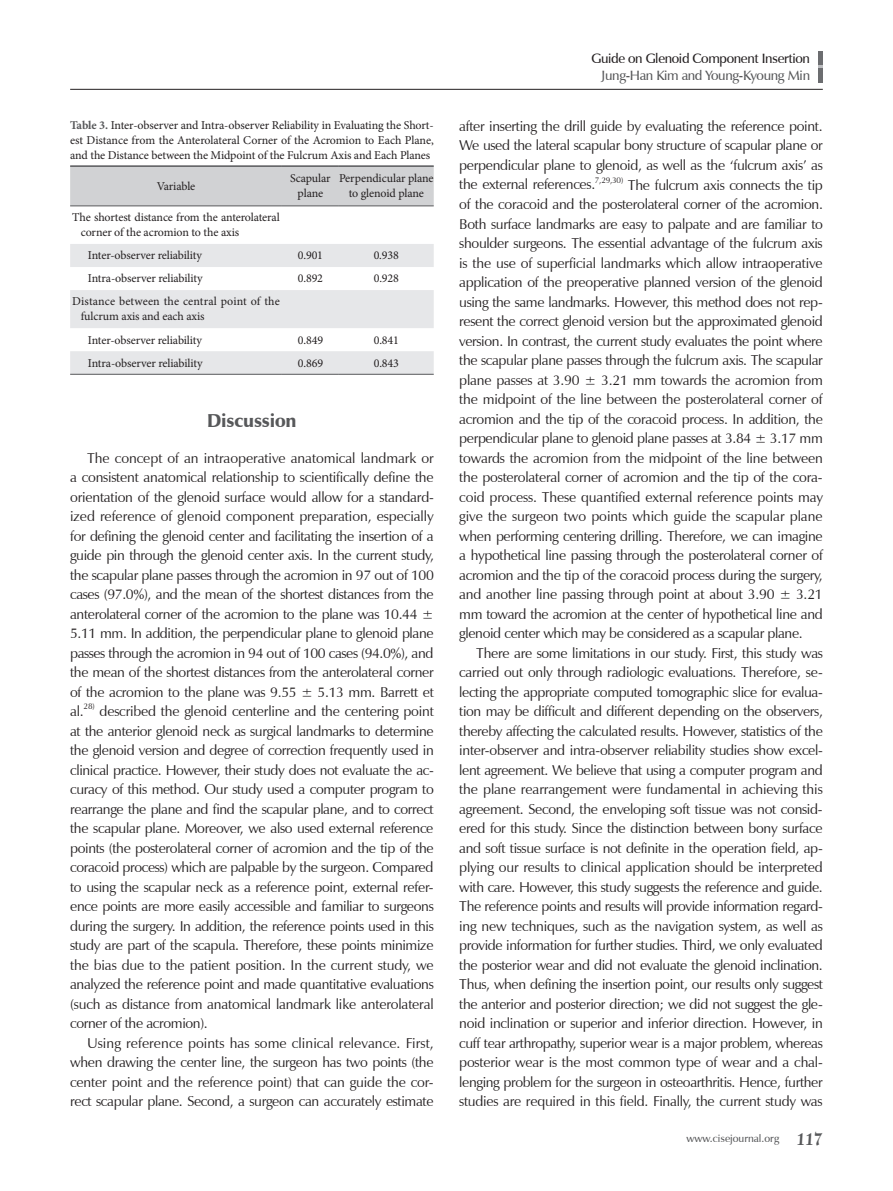
<style>
.page{position:relative;width:893px;height:1191px;background:#fff}
.page>*{position:absolute;margin:0;border:0;box-sizing:border-box;transform-origin:0 0}
.t1{font:900 18.75px "Zapf Humanist 601 BT";letter-spacing:-.01em;color:#57585a}
.t2{font:14.25px/19.5px "Zapf Humanist 601 BT";letter-spacing:-.025em;color:#231f20;text-align:justify}
.t3{font:600 13.5px "Zapf Humanist 601 BT";letter-spacing:-.025em;color:#231f20}
.t4{font:600 13.5px "Zapf Humanist 601 BT";letter-spacing:-.025em;color:#57585a}
.t5{font:12px/15px "Minion Pro";letter-spacing:-.01em;color:#231f20;text-align:center}
.t6{font:600 10.5px "Zapf Humanist 601 BT";color:#57585a}
.t7{font:8.25px "Zapf Humanist 601 BT";color:#231f20}
.s1{font-weight:700;color:#57585a}
.s2{font-family:"Zapf Chancery IT Cby BT";font-weight:700;font-size:19.5px}
</style>
<div class="page">
<hr style="left:819px;top:51px;width:4px;height:32px;background:#6c6d70">
<hr style="left:70px;top:89px;width:753px;height:1px;background:#231f20">
<div style="left:70px;top:167px;width:364px;height:38px;background:#d1d2d4"></div>
<svg style="left:70px;top:206px;width:364px;height:1px"></svg>
<svg style="left:70px;top:244px;width:364px;height:130px;fill:#e6e7e9"></svg>
<hr style="left:70px;top:165px;width:212px;height:2px;background:#57585a">
<hr style="left:282px;top:165px;width:57px;height:2px;background:#57585a">
<hr style="left:339px;top:165px;width:95px;height:2px;background:#57585a">
<hr style="left:70px;top:205px;width:212px;height:1px;background:#57585a">
<hr style="left:282px;top:205px;width:57px;height:1px;background:#57585a">
<hr style="left:339px;top:205px;width:95px;height:1px;background:#57585a">
<hr style="left:70px;top:374px;width:212px;height:1px;background:#57585a">
<hr style="left:282px;top:374px;width:57px;height:1px;background:#57585a">
<hr style="left:339px;top:374px;width:95px;height:1px;background:#57585a">
<p class="t5" style="left:70px;top:118px;width:365px;text-align:justify"><span class="s1">Table 3.</span> Inter-observer and Intra-observer Reliability in Evaluating the Short&shy;est Distance from the Anterolateral Corner of the Acromion to Each Plane, and the Distance between the Midpoint of the Fulcrum Axis and Each Planes</p>
<p class="t5" style="left:157px;top:179px;width:40px">Variable</p>
<p class="t5" style="left:290px;top:171px;width:42px">Scapular plane</p>
<p class="t5" style="left:339px;top:171px;width:96px">Perpendicular plane to glenoid plane</p>
<p class="t5" style="left:81px;top:210px;width:200px;text-align:left;text-indent:-9px">The shortest distance from the anterolateral corner of the acromion to the axis</p>
<p class="t5" style="left:88px;top:248px;width:115px">Inter-observer reliability</p>
<p class="t5" style="left:298px;top:248px;width:27px">0.901</p>
<p class="t5" style="left:374px;top:248px;width:27px">0.938</p>
<p class="t5" style="left:88px;top:271px;width:116px">Intra-observer reliability</p>
<p class="t5" style="left:298px;top:271px;width:27px">0.892</p>
<p class="t5" style="left:374px;top:271px;width:27px">0.928</p>
<p class="t5" style="left:81px;top:294px;width:200px;text-align:left;text-indent:-9px">Distance between the central point of the fulcrum axis and each axis</p>
<p class="t5" style="left:88px;top:332px;width:115px">Inter-observer reliability</p>
<p class="t5" style="left:298px;top:332px;width:27px">0.849</p>
<p class="t5" style="left:374px;top:332px;width:27px">0.841</p>
<p class="t5" style="left:88px;top:355px;width:116px">Intra-observer reliability</p>
<p class="t5" style="left:298px;top:355px;width:27px">0.869</p>
<p class="t5" style="left:374px;top:355px;width:27px">0.843</p>
<h1 class="t1" style="left:207px;top:409px;width:91px">Discussion</h1>
<p class="t2" style="left:70px;top:448px;width:365px;text-indent:17px">The concept of an intraoperative anatomical landmark or a consistent anatomical relationship to scientifically define the orientation of the glenoid surface would allow for a standard&shy;ized reference of glenoid component preparation, especially for defining the glenoid center and facilitating the insertion of a guide pin through the glenoid center axis. In the current study, the scapular plane passes through the acromion in 97 out of 100 cases (97.0%), and the mean of the shortest distances from the anterolateral corner of the acromion to the plane was 10.44 ± 5.11 mm. In addition, the perpendicular plane to glenoid plane passes through the acromion in 94 out of 100 cases (94.0%), and the mean of the shortest distances from the anterolateral corner of the acromion to the plane was 9.55 ± 5.13 mm. Barrett et al.</p>
<p class="t7" style="left:84px;top:701px;width:13px">28)</p>
<p class="t2" style="left:70px;top:701px;width:365px;text-indent:29px">described the glenoid centerline and the centering point at the anterior glenoid neck as surgical landmarks to determine the glenoid version and degree of correction frequently used in clinical practice. However, their study does not evaluate the ac&shy;curacy of this method. Our study used a computer program to rearrange the plane and find the scapular plane, and to correct the scapular plane. Moreover, we also used external reference points (the posterolateral corner of acromion and the tip of the coracoid process) which are palpable by the surgeon. Compared to using the scapular neck as a reference point, external refer&shy;ence points are more easily accessible and familiar to surgeons during the surgery. In addition, the reference points used in this study are part of the scapula. Therefore, these points minimize the bias due to the patient position. In the current study, we analyzed the reference point and made quantitative evaluations (such as distance from anatomical landmark like anterolateral corner of the acromion).</p>
<p class="t2" style="left:70px;top:1033px;width:365px;text-indent:17px">Using reference points has some clinical relevance. First, when drawing the center line, the surgeon has two points (the center point and the reference point) that can guide the cor&shy;rect scapular plane. Second, a surgeon can accurately estimate</p>
<p class="t3" style="left:591px;top:50px;width:220px">Guide on Glenoid Component Insertion</p>
<p class="t4" style="left:602px;top:67px;width:210px">Jung-Han Kim and Young-Kyoung Min</p>
<p class="t2" style="left:459px;top:116px;width:365px">after inserting the drill guide by evaluating the reference point.<br>We used the lateral scapular bony structure of scapular plane or perpendicular plane to glenoid, as well as the ‘fulcrum axis’ as the external references.</p>
<p class="t7" style="left:595px;top:175px;width:30px">7,29,30)</p>
<p class="t2" style="left:459px;top:175px;width:365px;text-indent:169px">The fulcrum axis connects the tip of the coracoid and the posterolateral corner of the acromion.<br>Both surface landmarks are easy to palpate and are familiar to shoulder surgeons. The essential advantage of the fulcrum axis is the use of superficial landmarks which allow intraoperative application of the preoperative planned version of the glenoid using the same landmarks. However, this method does not rep&shy;resent the correct glenoid version but the approximated glenoid version. In contrast, the current study evaluates the point where the scapular plane passes through the fulcrum axis. The scapular plane passes at 3.90 ± 3.21 mm towards the acromion from the midpoint of the line between the posterolateral corner of acromion and the tip of the coracoid process. In addition, the perpendicular plane to glenoid plane passes at 3.84 ± 3.17 mm towards the acromion from the midpoint of the line between the posterolateral corner of acromion and the tip of the cora&shy;coid process. These quantified external reference points may give the surgeon two points which guide the scapular plane when performing centering drilling. Therefore, we can imagine a hypothetical line passing through the posterolateral corner of acromion and the tip of the coracoid process during the surgery, and another line passing through point at about 3.90 ± 3.21 mm toward the acromion at the center of hypothetical line and glenoid center which may be considered as a scapular plane.</p>
<p class="t2" style="left:459px;top:643px;width:365px;text-indent:17px">There are some limitations in our study. First, this study was carried out only through radiologic evaluations. Therefore, se&shy;lecting the appropriate computed tomographic slice for evalua&shy;tion may be difficult and different depending on the observers, thereby affecting the calculated results. However, statistics of the inter-observer and intra-observer reliability studies show excel&shy;lent agreement. We believe that using a computer program and the plane rearrangement were fundamental in achieving this agreement. Second, the enveloping soft tissue was not consid&shy;ered for this study. Since the distinction between bony surface and soft tissue surface is not definite in the operation field, ap&shy;plying our results to clinical application should be interpreted with care. However, this study suggests the reference and guide.<br>The reference points and results will provide information regard&shy;ing new techniques, such as the navigation system, as well as provide information for further studies. Third, we only evaluated the posterior wear and did not evaluate the glenoid inclination.<br>Thus, when defining the insertion point, our results only suggest the anterior and posterior direction; we did not suggest the gle&shy;noid inclination or superior and inferior direction. However, in cuff tear arthropathy, superior wear is a major problem, whereas posterior wear is the most common type of wear and a chal&shy;lenging problem for the surgeon in osteoarthritis. Hence, further studies are required in this field. Finally, the current study was</p>
<p class="t6" style="left:686px;top:1132px;width:138px">www.cisejournal.org <span class="s2">117</span></p>
</div>
